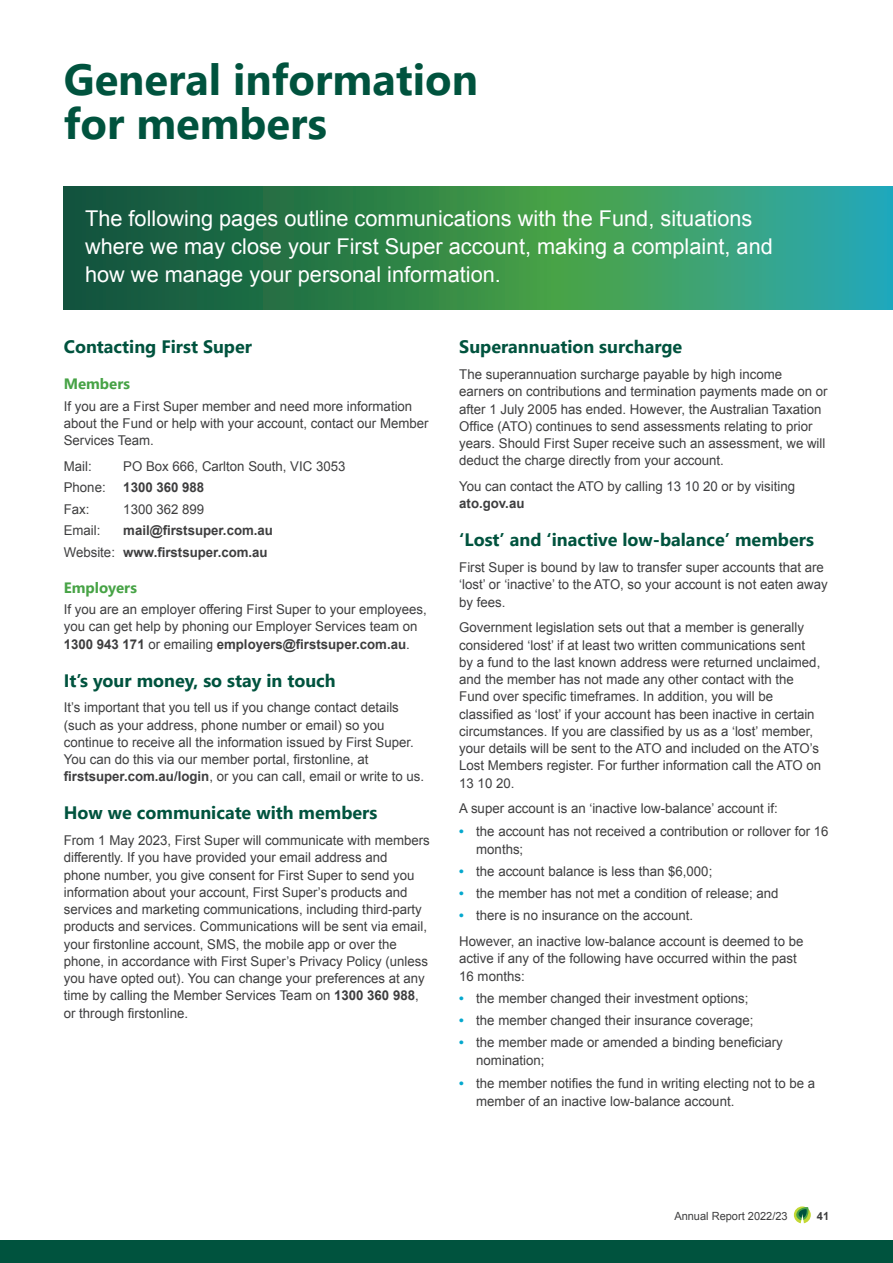
<style>
.page{position:relative;width:893px;height:1263px;background:#fff}
.page>*{position:absolute;margin:0;border:0;box-sizing:border-box;transform-origin:0 0}
._2023__AR__Page_heading_Segoe{font:700 43.5px/43.5px "Segoe UI";color:#00533e}
._2023_AR__Intro_text_A_White_Arial{font:21.75px/27.8px "Arial";color:#fff}
._2023__AR__Heading_L1{font:700 18px "Segoe UI";color:#00533e}
._2023_A4__Heading_L2{font:700 15px "Segoe UI";color:#47a346}
._2023_AR__Body_Copy_9pt_12pt{font:13.5px/17.2px "Arial";color:#3e3e3f}
._2023_AR__Body_Copy_9pt_12pt-2{font:700 13.5px "Arial";color:#3e3e3f}
.t1{font:11.25px "Arial";color:#3e3e3f}
.t2{font:700 11.25px "Arial";color:#3e3e3f}
.s1{font-weight:400}
.s2{font-weight:700}
.s3{font-weight:700;color:#05a8ce}
</style>
<div class="page">
<svg style="left:64px;top:186px;width:829px;height:123px;background:#2e895b"></svg>
<svg style="left:794px;top:1206px;width:17px;height:17px"></svg>
<div style="left:0;top:1241px;width:893px;height:22px;background:#00533e"></div>
<p class="_2023__AR__Page_heading_Segoe" style="left:64px;top:55px;width:416px">General information for members</p>
<p class="_2023_AR__Intro_text_A_White_Arial" style="left:85px;top:205px;width:689px">The following pages outline communications with the Fund, situations where we may close your First Super account, making a complaint, and how we manage your personal information.</p>
<p class="_2023__AR__Heading_L1" style="left:64px;top:330px;width:190px">Contacting First Super</p>
<p class="_2023_A4__Heading_L2" style="left:64px;top:370px;width:68px">Members</p>
<p class="_2023_AR__Body_Copy_9pt_12pt" style="left:64px;top:397px;width:366px">If you are a First Super member and need more information about the Fund or help with your account, contact our Member<br>Services Team.</p>
<p class="_2023_AR__Body_Copy_9pt_12pt" style="left:64px;top:458px;width:29px">Mail:</p>
<p class="_2023_AR__Body_Copy_9pt_12pt" style="left:123px;top:458px;width:224px">PO Box 666, Carlton South, VIC 3053</p>
<p class="_2023_AR__Body_Copy_9pt_12pt" style="left:64px;top:479px;width:43px">Phone:</p>
<p class="_2023_AR__Body_Copy_9pt_12pt-2" style="left:123px;top:479px;width:82px">1300 360 988</p>
<p class="_2023_AR__Body_Copy_9pt_12pt" style="left:64px;top:501px;width:27px">Fax:</p>
<p class="_2023_AR__Body_Copy_9pt_12pt" style="left:123px;top:501px;width:82px">1300 362 899</p>
<p class="_2023_AR__Body_Copy_9pt_12pt" style="left:64px;top:522px;width:38px">Email:</p>
<p class="_2023_AR__Body_Copy_9pt_12pt-2" style="left:123px;top:522px;width:151px">mail@firstsuper.com.au</p>
<p class="_2023_AR__Body_Copy_9pt_12pt-2" style="left:64px;top:543px;width:205px"><span class="s1">Website:</span> www.firstsuper.com.au</p>
<p class="_2023_A4__Heading_L2" style="left:64px;top:573px;width:75px">Employers</p>
<p class="_2023_AR__Body_Copy_9pt_12pt" style="left:64px;top:601px;width:365px">If you are an employer offering First Super to your employees, you can get help by phoning our Employer Services team on<br><span class="s2">1300 943 171</span> or emailing <span class="s2">employers@firstsuper.com.au</span>.</p>
<p class="_2023__AR__Heading_L1" style="left:64px;top:663px;width:273px">It’s your money, so stay in touch</p>
<p class="_2023_AR__Body_Copy_9pt_12pt" style="left:64px;top:699px;width:362px">It’s important that you tell us if you change contact details (such as your address, phone number or email) so you continue to receive all the information issued by First Super.<br>You can do this via our member portal, firstonline, at <span class="s2">firstsuper.com.au/login</span>, or you can call, email or write to us.</p>
<p class="_2023__AR__Heading_L1" style="left:64px;top:796px;width:315px">How we communicate with members</p>
<p class="_2023_AR__Body_Copy_9pt_12pt" style="left:64px;top:832px;width:368px">From 1 May 2023, First Super will communicate with members differently. If you have provided your email address and<br>phone number, you give consent for First Super to send you information about your account, First Super’s products and services and marketing communications, including third-party products and services. Communications will be sent via email, your firstonline account, SMS, the mobile app or over the phone, in accordance with First Super’s Privacy Policy (unless you have opted out). You can change your preferences at any time by calling the Member Services Team on <span class="s2">1300 360 988</span>, or through firstonline.</p>
<p class="_2023__AR__Heading_L1" style="left:459px;top:330px;width:225px">Superannuation surcharge</p>
<p class="_2023_AR__Body_Copy_9pt_12pt" style="left:459px;top:366px;width:370px">The superannuation surcharge payable by high income earners on contributions and termination payments made on or after 1 July 2005 has ended. However, the Australian Taxation Office (ATO) continues to send assessments relating to prior years. Should First Super receive such an assessment, we will deduct the charge directly from your account.</p>
<p class="_2023_AR__Body_Copy_9pt_12pt" style="left:459px;top:478px;width:337px">You can contact the ATO by calling 13 10 20 or by visiting <span class="s2">ato.gov.au</span></p>
<p class="_2023__AR__Heading_L1" style="left:459px;top:523px;width:356px">‘Lost’ and ‘inactive low-balance’ members</p>
<p class="_2023_AR__Body_Copy_9pt_12pt" style="left:459px;top:559px;width:370px">First Super is bound by law to transfer super accounts that are ‘lost’ or ‘inactive’ to the ATO, so your account is not eaten away by fees.</p>
<p class="_2023_AR__Body_Copy_9pt_12pt" style="left:459px;top:619px;width:364px">Government legislation sets out that a member is generally considered ‘lost’ if at least two written communications sent by a fund to the last known address were returned unclaimed, and the member has not made any other contact with the Fund over specific timeframes. In addition, you will be classified as ‘lost’ if your account has been inactive in certain circumstances. If you are classified by us as a ‘lost’ member, your details will be sent to the ATO and included on the ATO’s Lost Members register. For further information call the ATO on 13 10 20.</p>
<p class="_2023_AR__Body_Copy_9pt_12pt" style="left:459px;top:800px;width:320px">A super account is an ‘inactive low-balance’ account if:</p>
<p class="_2023_AR__Body_Copy_9pt_12pt" style="left:476px;top:822px;width:354px;line-height:18px;text-indent:-17px"><span class="s3">•</span> the account has not received a contribution or rollover for 16 months;</p>
<p class="_2023_AR__Body_Copy_9pt_12pt" style="left:459px;top:863px;width:255px"><span class="s3">•</span> the account balance is less than $6,000;</p>
<p class="_2023_AR__Body_Copy_9pt_12pt" style="left:459px;top:885px;width:321px"><span class="s3">•</span> the member has not met a condition of release; and</p>
<p class="_2023_AR__Body_Copy_9pt_12pt" style="left:459px;top:907px;width:235px"><span class="s3">•</span> there is no insurance on the account.</p>
<p class="_2023_AR__Body_Copy_9pt_12pt" style="left:459px;top:933px;width:346px">However, an inactive low-balance account is deemed to be active if any of the following have occurred within the past<br>16 months:</p>
<p class="_2023_AR__Body_Copy_9pt_12pt" style="left:459px;top:990px;width:291px"><span class="s3">•</span> the member changed their investment options;</p>
<p class="_2023_AR__Body_Copy_9pt_12pt" style="left:459px;top:1012px;width:296px"><span class="s3">•</span> the member changed their insurance coverage;</p>
<p class="_2023_AR__Body_Copy_9pt_12pt" style="left:476px;top:1034px;width:308px;line-height:18px;text-indent:-17px"><span class="s3">•</span> the member made or amended a binding beneficiary nomination;</p>
<p class="_2023_AR__Body_Copy_9pt_12pt" style="left:476px;top:1074px;width:341px;line-height:18px;text-indent:-17px"><span class="s3">•</span> the member notifies the fund in writing electing not to be a member of an inactive low-balance account.</p>
<p class="t1" style="left:674px;top:1209px;width:115px">Annual Report 2022/23</p>
<p class="t2" style="left:817px;top:1209px;width:14px">41</p>
</div>
